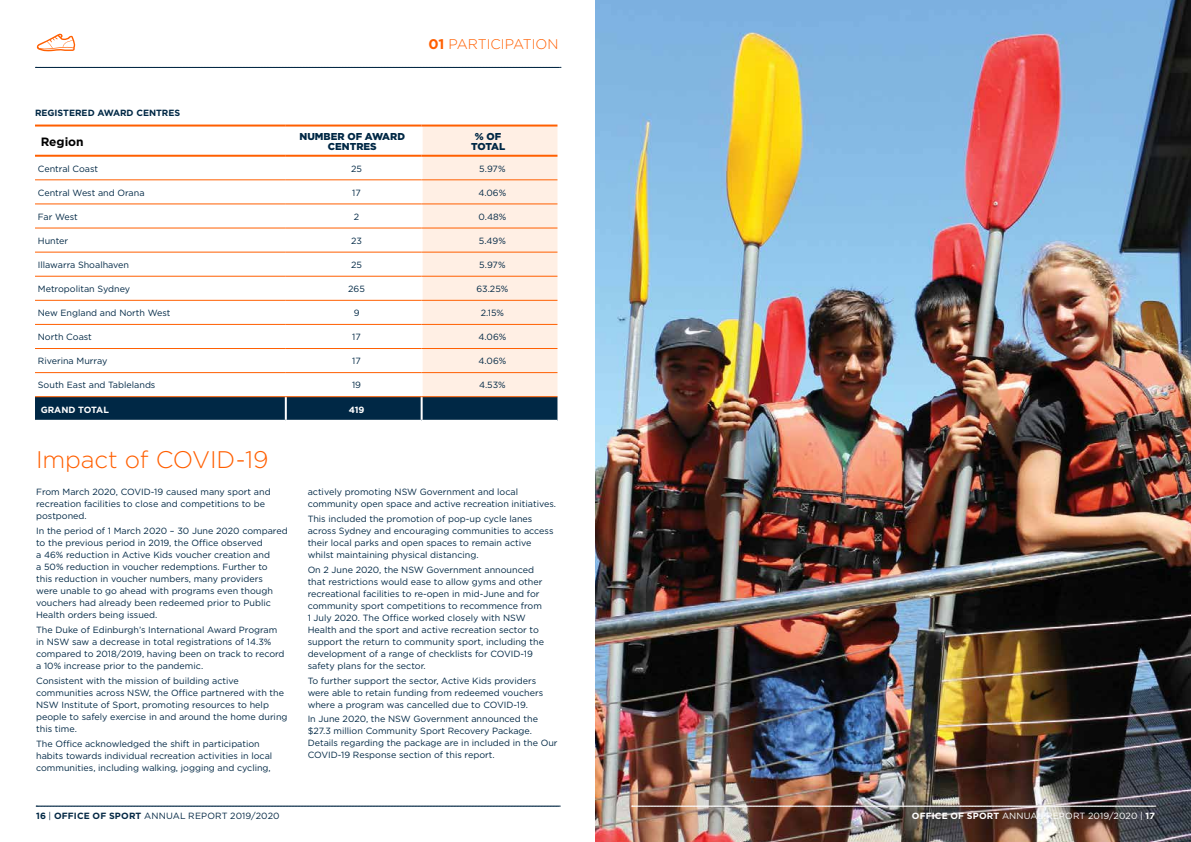
<style>
.page{position:relative;width:1191px;height:842px;background:#fff}
.page>*{position:absolute;margin:0;border:0;box-sizing:border-box;transform-origin:0 0}
.t1{font:300 24px "Gotham HTF";letter-spacing:-.005em;color:#ff5f00}
.t2{font:300 14px "Gotham HTF";letter-spacing:-.005em;color:#ff5f00}
.t3{font:700 12px "Gotham HTF";color:#000}
.t4{font:900 10px/10px "Gotham HTF";color:#002845;text-align:center}
.t5{font:9px/12px "Gotham HTF";color:#002845}
.t6{font:9px "Gotham HTF";letter-spacing:.01em;color:#052945}
.t7{font:9px "Gotham HTF";letter-spacing:.01em;color:#fff}
.t8{font:700 9px "Gotham HTF";color:#002845}
.t9{font:700 9px "Gotham HTF";color:#fff}
.s1{font-weight:700}
.s2{font-weight:700;color:#002845}
.s3{color:#002845}
</style>
<div class="page">
<svg style="left:35px;top:67px;width:526px;height:1px"></svg>
<svg style="left:36px;top:806px;width:524px;height:1px"></svg>
<svg style="left:37px;top:33px;width:39px;height:18px"></svg>
<svg style="left:35px;top:127px;width:522px;height:293px"></svg>
<hr style="left:285px;top:127px;width:2px;height:28px;background:#fff">
<hr style="left:420px;top:127px;width:2px;height:28px;background:#fff">
<hr style="left:285px;top:157px;width:2px;height:23px;background:#fff">
<hr style="left:420px;top:157px;width:2px;height:23px;background:#fff">
<hr style="left:285px;top:180px;width:2px;height:24px;background:#fff">
<hr style="left:420px;top:180px;width:2px;height:24px;background:#fff">
<hr style="left:285px;top:204px;width:2px;height:24px;background:#fff">
<hr style="left:420px;top:204px;width:2px;height:24px;background:#fff">
<hr style="left:285px;top:228px;width:2px;height:24px;background:#fff">
<hr style="left:420px;top:228px;width:2px;height:24px;background:#fff">
<hr style="left:285px;top:252px;width:2px;height:24px;background:#fff">
<hr style="left:420px;top:252px;width:2px;height:24px;background:#fff">
<hr style="left:285px;top:276px;width:2px;height:24px;background:#fff">
<hr style="left:420px;top:276px;width:2px;height:24px;background:#fff">
<hr style="left:285px;top:300px;width:2px;height:24px;background:#fff">
<hr style="left:420px;top:300px;width:2px;height:24px;background:#fff">
<hr style="left:285px;top:325px;width:2px;height:23px;background:#fff">
<hr style="left:420px;top:325px;width:2px;height:23px;background:#fff">
<hr style="left:285px;top:349px;width:2px;height:23px;background:#fff">
<hr style="left:420px;top:349px;width:2px;height:23px;background:#fff">
<hr style="left:285px;top:373px;width:2px;height:24px;background:#fff">
<hr style="left:420px;top:373px;width:2px;height:24px;background:#fff">
<hr style="left:285px;top:397px;width:2px;height:23px;background:#fff">
<hr style="left:420px;top:397px;width:2px;height:23px;background:#fff">
<hr style="left:35px;top:125px;width:251px;height:2px;background:#ff5f00">
<hr style="left:286px;top:125px;width:135px;height:2px;background:#ff5f00">
<hr style="left:421px;top:125px;width:136px;height:2px;background:#ff5f00">
<hr style="left:35px;top:180px;width:251px;height:1px;background:#ff5f00">
<hr style="left:286px;top:180px;width:135px;height:1px;background:#ff5f00">
<hr style="left:421px;top:180px;width:136px;height:1px;background:#ff5f00">
<hr style="left:35px;top:204px;width:251px;height:1px;background:#ff5f00">
<hr style="left:286px;top:204px;width:135px;height:1px;background:#ff5f00">
<hr style="left:421px;top:204px;width:136px;height:1px;background:#ff5f00">
<hr style="left:35px;top:228px;width:251px;height:1px;background:#ff5f00">
<hr style="left:286px;top:228px;width:135px;height:1px;background:#ff5f00">
<hr style="left:421px;top:228px;width:136px;height:1px;background:#ff5f00">
<hr style="left:35px;top:252px;width:251px;height:1px;background:#ff5f00">
<hr style="left:286px;top:252px;width:135px;height:1px;background:#ff5f00">
<hr style="left:421px;top:252px;width:136px;height:1px;background:#ff5f00">
<hr style="left:35px;top:276px;width:251px;height:1px;background:#ff5f00">
<hr style="left:286px;top:276px;width:135px;height:1px;background:#ff5f00">
<hr style="left:421px;top:276px;width:136px;height:1px;background:#ff5f00">
<hr style="left:35px;top:300px;width:251px;height:1px;background:#ff5f00">
<hr style="left:286px;top:300px;width:135px;height:1px;background:#ff5f00">
<hr style="left:421px;top:300px;width:136px;height:1px;background:#ff5f00">
<hr style="left:35px;top:324px;width:251px;height:1px;background:#ff5f00">
<hr style="left:286px;top:324px;width:135px;height:1px;background:#ff5f00">
<hr style="left:421px;top:324px;width:136px;height:1px;background:#ff5f00">
<hr style="left:35px;top:348px;width:251px;height:1px;background:#ff5f00">
<hr style="left:286px;top:348px;width:135px;height:1px;background:#ff5f00">
<hr style="left:421px;top:348px;width:136px;height:1px;background:#ff5f00">
<hr style="left:35px;top:372px;width:251px;height:1px;background:#ff5f00">
<hr style="left:286px;top:372px;width:135px;height:1px;background:#ff5f00">
<hr style="left:421px;top:372px;width:136px;height:1px;background:#ff5f00">
<hr style="left:35px;top:396px;width:251px;height:1px;background:#ff5f00">
<hr style="left:286px;top:396px;width:135px;height:1px;background:#ff5f00">
<hr style="left:421px;top:396px;width:136px;height:1px;background:#ff5f00">
<hr style="left:35px;top:155px;width:251px;height:2px;background:#ff5f00">
<hr style="left:286px;top:155px;width:135px;height:2px;background:#ff5f00">
<hr style="left:421px;top:155px;width:136px;height:2px;background:#ff5f00">
<img style="left:595px;top:0;width:596px;height:842px">
<svg style="left:631px;top:806px;width:524px;height:1px"></svg>
<h2 class="t2" style="left:428px;top:36px;width:132px"><span class="s1">01</span> PARTICIPATION</h2>
<p class="t8" style="left:35px;top:107px;width:147px">REGISTERED AWARD CENTRES</p>
<h3 class="t3" style="left:41px;top:134px;width:45px">Region</h3>
<p class="t4" style="left:299px;top:131px;width:107px">NUMBER OF AWARD<br>CENTRES</p>
<p class="t4" style="left:471px;top:131px;width:36px">% OF<br>TOTAL</p>
<p class="t5" style="left:38px;top:162px;width:62px">Central Coast</p>
<p class="t5" style="left:351px;top:162px;width:12px">25</p>
<p class="t5" style="left:479px;top:162px;width:28px">5.97%</p>
<p class="t5" style="left:38px;top:186px;width:108px">Central West and Orana</p>
<p class="t5" style="left:352px;top:186px;width:10px">17</p>
<p class="t5" style="left:478px;top:186px;width:29px">4.06%</p>
<p class="t5" style="left:38px;top:210px;width:41px">Far West</p>
<p class="t5" style="left:354px;top:210px;width:7px">2</p>
<p class="t5" style="left:478px;top:210px;width:29px">0.48%</p>
<p class="t5" style="left:38px;top:235px;width:32px">Hunter</p>
<p class="t5" style="left:351px;top:235px;width:12px">23</p>
<p class="t5" style="left:479px;top:235px;width:28px">5.49%</p>
<p class="t5" style="left:38px;top:259px;width:93px">Illawarra Shoalhaven</p>
<p class="t5" style="left:351px;top:259px;width:12px">25</p>
<p class="t5" style="left:479px;top:259px;width:28px">5.97%</p>
<p class="t5" style="left:38px;top:283px;width:94px">Metropolitan Sydney</p>
<p class="t5" style="left:348px;top:283px;width:18px">265</p>
<p class="t5" style="left:476px;top:283px;width:33px">63.25%</p>
<p class="t5" style="left:38px;top:307px;width:134px">New England and North West</p>
<p class="t5" style="left:354px;top:307px;width:7px">9</p>
<p class="t5" style="left:481px;top:307px;width:25px">2.15%</p>
<p class="t5" style="left:38px;top:331px;width:56px">North Coast</p>
<p class="t5" style="left:352px;top:331px;width:10px">17</p>
<p class="t5" style="left:478px;top:331px;width:29px">4.06%</p>
<p class="t5" style="left:38px;top:355px;width:71px">Riverina Murray</p>
<p class="t5" style="left:352px;top:355px;width:10px">17</p>
<p class="t5" style="left:478px;top:355px;width:29px">4.06%</p>
<p class="t5" style="left:38px;top:379px;width:119px">South East and Tablelands</p>
<p class="t5" style="left:352px;top:379px;width:11px">19</p>
<p class="t5" style="left:479px;top:379px;width:28px">4.53%</p>
<p class="t9" style="left:41px;top:404px;width:70px">GRAND TOTAL</p>
<p class="t9" style="left:349px;top:404px;width:17px">419</p>
<h1 class="t1" style="left:36px;top:446px;width:234px">Impact of COVID-19</h1>
<p class="t5" style="left:36px;top:486px;width:236px">From March 2020, COVID-19 caused many sport and recreation facilities to close and competitions to be postponed.</p>
<p class="t5" style="left:36px;top:525px;width:253px">In the period of 1 March 2020 – 30 June 2020 compared to the previous period in 2019, the Office observed<br>a 46% reduction in Active Kids voucher creation and<br>a 50% reduction in voucher redemptions. Further to<br>this reduction in voucher numbers, many providers<br>were unable to go ahead with programs even though vouchers had already been redeemed prior to Public Health orders being issued.</p>
<p class="t5" style="left:36px;top:623px;width:250px">The Duke of Edinburgh’s International Award Program in NSW saw a decrease in total registrations of 14.3% compared to 2018/2019, having been on track to record a 10% increase prior to the pandemic.</p>
<p class="t5" style="left:36px;top:674px;width:253px">Consistent with the mission of building active communities across NSW, the Office partnered with the NSW Institute of Sport, promoting resources to help people to safely exercise in and around the home during this time.</p>
<p class="t5" style="left:36px;top:737px;width:238px">The Office acknowledged the shift in participation habits towards individual recreation activities in local communities, including walking, jogging and cycling,</p>
<p class="t5" style="left:308px;top:486px;width:250px">actively promoting NSW Government and local community open space and active recreation initiatives.</p>
<p class="t5" style="left:308px;top:513px;width:247px">This included the promotion of pop-up cycle lanes across Sydney and encouraging communities to access their local parks and open spaces to remain active whilst maintaining physical distancing.</p>
<p class="t5" style="left:308px;top:563px;width:238px">On 2 June 2020, the NSW Government announced that restrictions would ease to allow gyms and other recreational facilities to re-open in mid-June and for community sport competitions to recommence from 1 July 2020. The Office worked closely with NSW Health and the sport and active recreation sector to support the return to community sport, including the development of a range of checklists for COVID-19 safety plans for the sector.</p>
<p class="t5" style="left:308px;top:674px;width:237px">To further support the sector, Active Kids providers were able to retain funding from redeemed vouchers where a program was cancelled due to COVID-19.</p>
<p class="t5" style="left:308px;top:713px;width:251px">In June 2020, the NSW Government announced the $27.3 million Community Sport Recovery Package.<br>Details regarding the package are in included in the Our COVID-19 Response section of this report.</p>
<p class="t6" style="left:36px;top:811px;width:245px"><span class="s2">16</span> <span class="s3">|</span> <span class="s1">OFFICE OF SPORT</span> ANNUAL REPORT 2019/2020</p>
<p class="t7" style="left:912px;top:811px;width:244px"><span class="s1">OFFICE OF SPORT</span> ANNUAL REPORT 2019/2020 | <span class="s1">17</span></p>
</div>
